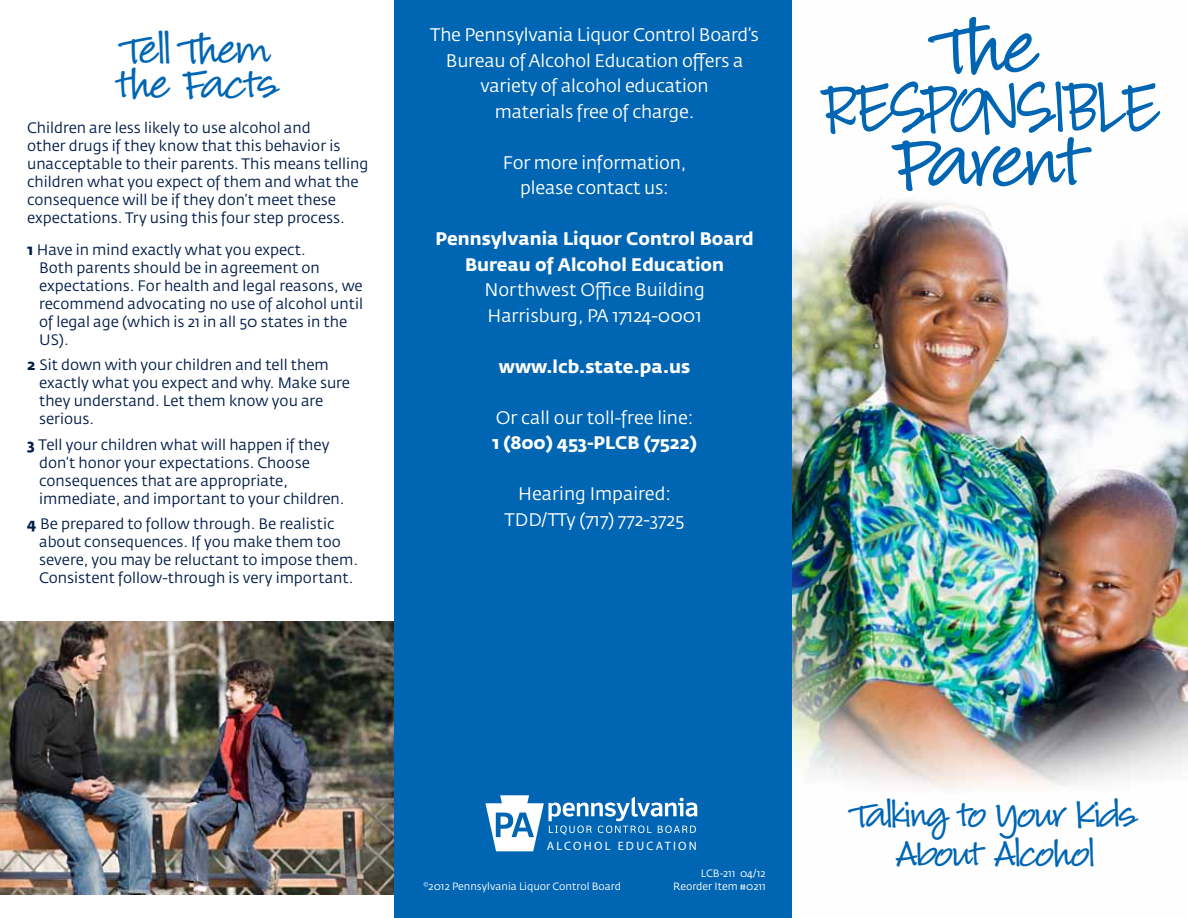
<style>
.page{position:relative;width:1188px;height:918px;background:#fff}
.page>*{position:absolute;margin:0;border:0;box-sizing:border-box;transform-origin:0 0}
.t1{font:90px "Louisiana";letter-spacing:-.055em;color:#0066b3}
.t2{font:85.8px "Louisiana";letter-spacing:-.015em;color:#0066b3;scale:.79 1}
.t3{font:49.5px "Louisiana";letter-spacing:-.05em;color:#0066b3}
.t4{font:43.5px/39px "Louisiana";letter-spacing:-.03em;color:#0066b3;text-align:center}
.t5{font:18px/25.5px "Fedra Sans Std";letter-spacing:-.01em;color:#fff;text-align:center}
.t6{font:700 18px/25.5px "Fedra Sans Std";color:#fff;text-align:center}
.t7{font:15px/18px "Fedra Sans Std";color:#001c48}
.t8{font:12.15px "Felbridge";letter-spacing:.19em;color:#fff}
.t9{font:10.5px/12.6px "Fedra Sans Std";color:#fff;text-align:right}
.s1{font-weight:700}
</style>
<div class="page">
<img style="left:0;top:621px;width:395px;height:273px">
<div style="left:395px;top:0;width:397px;height:918px;background:#0066b3"></div>
<img style="left:792px;top:199px;width:396px;height:590px">
<svg style="left:485px;top:795px;width:212px;height:56px"></svg>
<h3 class="t3" style="left:125px;top:26px;width:147px">Tell Them</h3>
<h3 class="t3" style="left:118px;top:60px;width:162px">the Facts</h3>
<p class="t7" style="left:27px;top:119px;width:343px">Children are less likely to use alcohol and<br>other drugs if they know that this behavior is unacceptable to their parents. This means telling children what you expect of them and what the consequence will be if they don’t meet these expectations. Try using this four step process.</p>
<p class="t7" style="left:39px;top:241px;width:325px;text-indent:-12px"><span class="s1">1</span> Have in mind exactly what you expect.<br>Both parents should be in agreement on expectations. For health and legal reasons, we recommend advocating no use of alcohol until of legal age (which is 21 in all 50 states in the US).</p>
<p class="t7" style="left:39px;top:356px;width:312px;text-indent:-12px"><span class="s1">2</span> Sit down with your children and tell them exactly what you expect and why. Make sure they understand. Let them know you are serious.</p>
<p class="t7" style="left:39px;top:436px;width:307px;text-indent:-12px"><span class="s1">3</span> Tell your children what will happen if they don’t honor your expectations. Choose consequences that are appropriate, immediate, and important to your children.</p>
<p class="t7" style="left:39px;top:515px;width:320px;text-indent:-12px"><span class="s1">4</span> Be prepared to follow through. Be realistic about consequences. If you make them too severe, you may be reluctant to impose them.<br>Consistent follow-through is very important.</p>
<p class="t5" style="left:430px;top:22px;width:330px">The Pennsylvania Liquor Control Board’s Bureau of Alcohol Education offers a variety of alcohol education<br>materials free of charge.</p>
<p class="t5" style="left:503px;top:150px;width:185px">For more information, please contact us:</p>
<p class="t6" style="left:435px;top:226px;width:320px">Pennsylvania Liquor Control Board<br>Bureau of Alcohol Education</p>
<p class="t5" style="left:484px;top:277px;width:222px;text-align:left">Northwest Office Building<br>Harrisburg, PA 17124-0001</p>
<p class="t6" style="left:499px;top:353px;width:193px">www.lcb.state.pa.us</p>
<p class="t5" style="left:496px;top:405px;width:199px">Or call our toll-free line:</p>
<p class="t6" style="left:492px;top:430px;width:206px">1 (800) 453-PLCB (7522)</p>
<p class="t5" style="left:505px;top:481px;width:182px">Hearing Impaired:<br>TDD/TTy (717) 772-3725</p>
<h1 class="t1" style="left:941px;top:4px;width:101px">The</h1>
<h2 class="t2" style="left:821px;top:64px;width:133px">Respons</h2>
<h2 class="t2" style="left:1053px;top:64px;width:136px">ible</h2>
<h1 class="t1" style="left:892px;top:118px;width:197px">Parent</h1>
<p class="t8" style="left:547px;top:839px;width:152px">ALCOHOL EDUCATION</p>
<p class="t9" style="left:423px;top:880px;width:199px"><sup>©</sup>2012 Pennsylvania Liquor Control Board</p>
<p class="t9" style="left:673px;top:867px;width:94px">LCB-211 04/12<br>Reorder Item #0211</p>
<h3 class="t4" style="left:855px;top:800px;width:284px">Talking to Your Kids<br>About Alcohol</h3>
</div>
